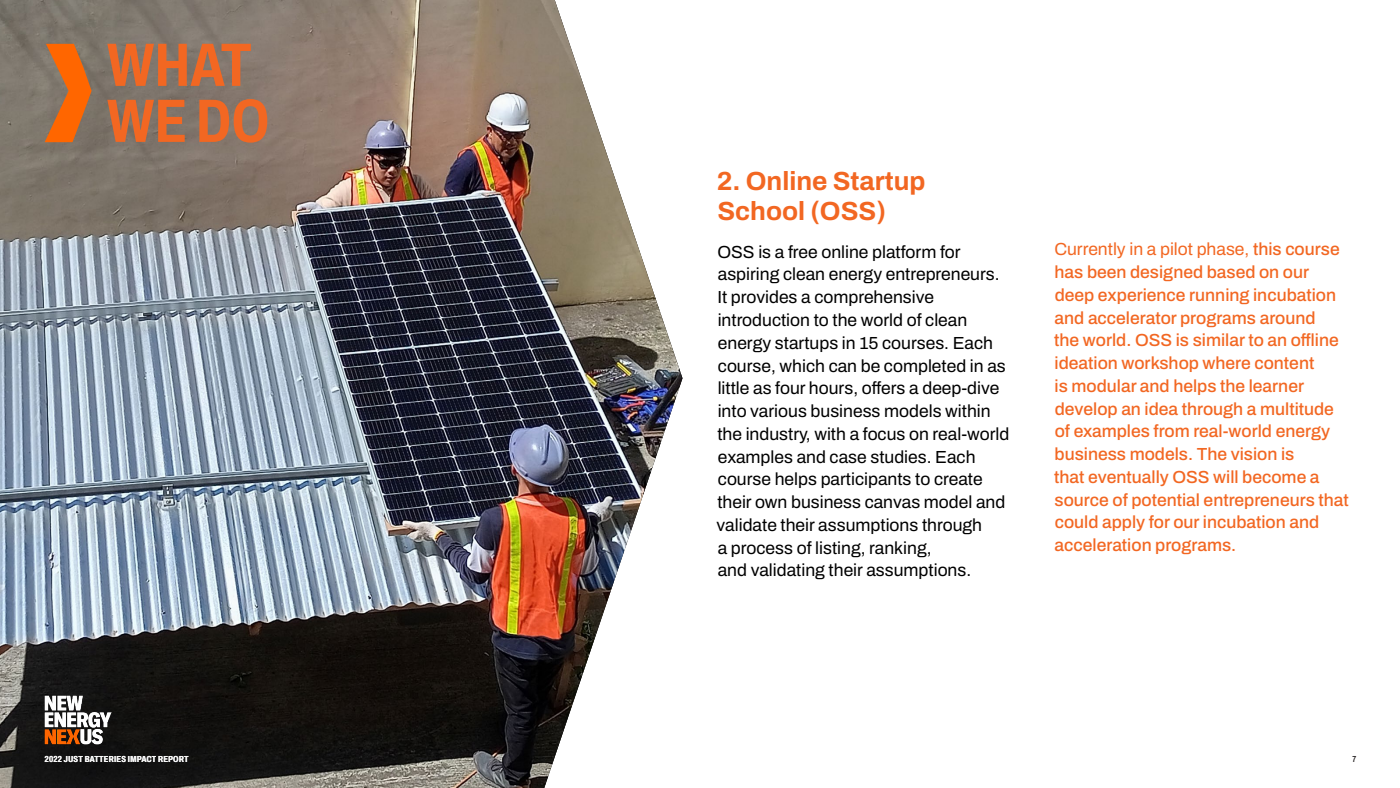
<style>
.page{position:relative;width:1400px;height:788px;background:#fff}
.page>*{position:absolute;margin:0;border:0;box-sizing:border-box;transform-origin:0 0}
.t1{font:700 61.25px/56px "Archivo Condensed";color:#f26722}
.t2{font:700 26.25px/29.8px "Archivo";color:#f26722}
.t3{font:17.5px/22.8px "Archivo";color:#000}
.t4{font:500 17.5px/22.8px "Archivo";color:#f26722}
.t5{font:700 8.75px "Archivo Condensed";letter-spacing:.03em;color:#f8f8f8}
.t6{font:600 8.75px "Archivo Condensed";color:#231f20}
.s1{font-weight:400}
</style>
<div class="page">
<img style="left:0;top:0;width:682px;height:788px">
<img style="left:45px;top:695px;width:67px;height:49px">
<svg style="left:45px;top:44px;width:47px;height:98px;background:#c46d31"></svg>
<h1 class="t1" style="left:107px;top:37px;width:164px">WHAT<br>WE DO</h1>
<h2 class="t2" style="left:717px;top:166px;width:210px">2. Online Startup<br>School (OSS)</h2>
<p class="t3" style="left:717px;top:240px;width:294px">OSS is a free online platform for aspiring clean energy entrepreneurs.<br>It provides a comprehensive introduction to the world of clean energy startups in 15 courses. Each course, which can be completed in as little as four hours, offers a deep-dive into various business models within the industry, with a focus on real-world examples and case studies. Each course helps participants to create their own business canvas model and validate their assumptions through<br>a process of listing, ranking,<br>and validating their assumptions.</p>
<p class="t4" style="left:1054px;top:238px;width:296px"><span class="s1">Currently in a pilot phase,</span> this course has been designed based on our deep experience running incubation and accelerator programs around<br>the world. OSS is similar to an offline ideation workshop where content<br>is modular and helps the learner develop an idea through a multitude of examples from real-world energy business models. The vision is<br>that eventually OSS will become a source of potential entrepreneurs that could apply for our incubation and acceleration programs.</p>
<p class="t5" style="left:45px;top:752px;width:145px">2022 JUST BATTERIES IMPACT REPORT</p>
<p class="t6" style="left:1352px;top:751px;width:5px">7</p>
</div>
